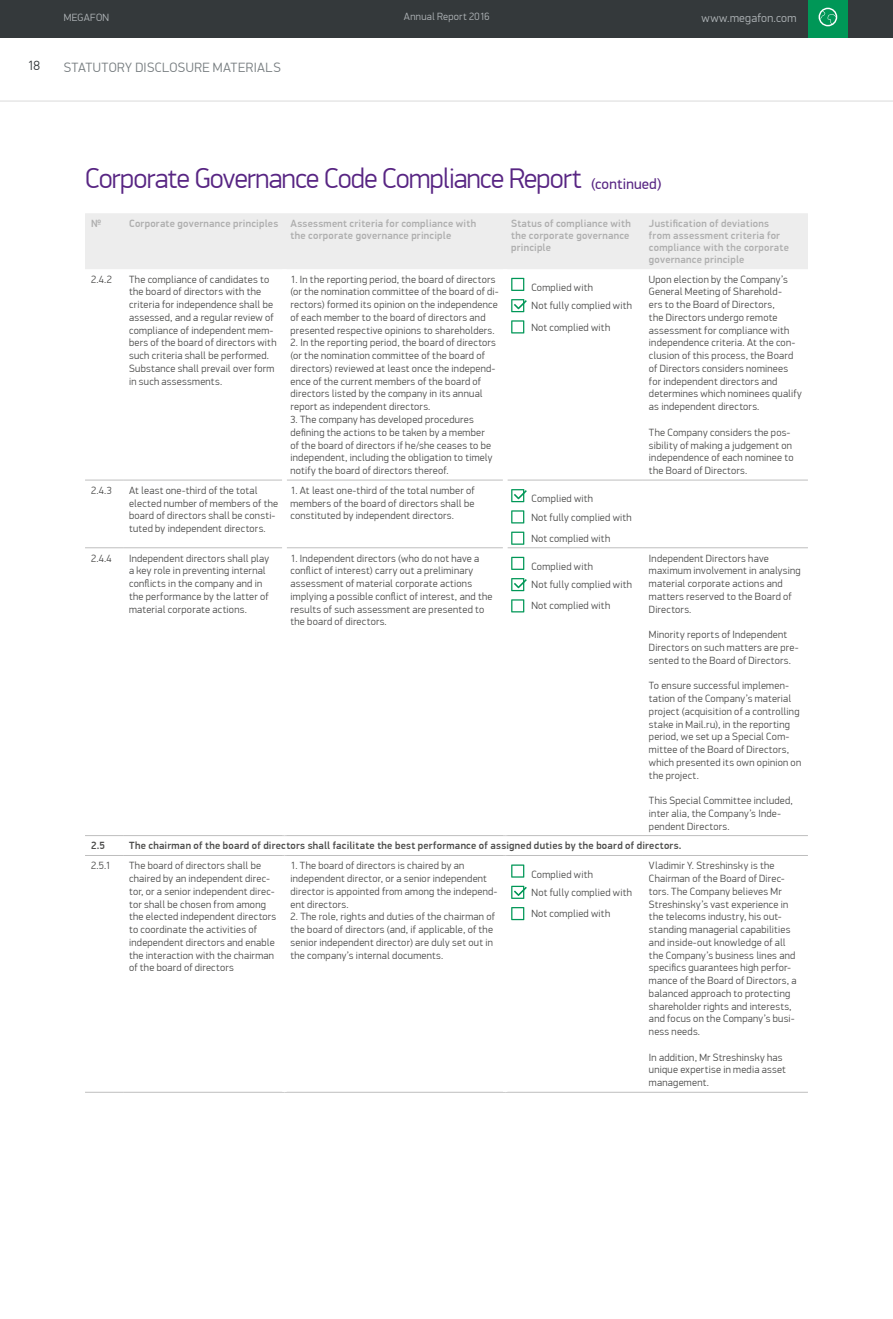
<style>
.page{position:relative;width:893px;height:1319px;background:#fff}
.page>*{position:absolute;margin:0;border:0;box-sizing:border-box;transform-origin:0 0}
.t1{font:300 28.5px "PF Din Display Pro";letter-spacing:-.03em;color:#582583}
.t2{font:300 13.5px "PF Din Display Pro";letter-spacing:.03em;color:#767c7f}
.t3{font:300 13.5px "PF Din Display Pro";color:#34393b}
.t4{font:300 12px "PF Din Display Pro";letter-spacing:.025em;color:#b2b7ba}
.t5{font:300 10.5px/12.8px "PF Din Display Pro";letter-spacing:.025em;color:#4a4a49}
.t6{font:500 10.5px/12px "PF Din Display Pro";letter-spacing:.025em;color:#adadad}
.t7{font:500 10.5px "PF Din Display Pro";letter-spacing:.025em;color:#4a4a49}
.t8{font:300 10.5px "PF Din Display Pro";letter-spacing:.025em;color:#b2b7ba}
.s1{font-weight:400;font-size:15px}
</style>
<div class="page">
<div style="left:0;top:0;width:893px;height:38px;background:#34393b"></div>
<div style="left:808px;top:0;width:39px;height:38px;background:#009757"></div>
<svg style="left:819px;top:8px;width:18px;height:18px"></svg>
<hr style="left:0;top:101px;width:893px;height:1px;background:#dadada">
<div style="left:85px;top:213px;width:723px;height:56px;background:#ededed"></div>
<hr style="left:85px;top:835px;width:38px;height:1px;background:#bebebe">
<hr style="left:123px;top:835px;width:161px;height:1px;background:#bebebe">
<hr style="left:284px;top:835px;width:221px;height:1px;background:#bebebe">
<hr style="left:505px;top:835px;width:138px;height:1px;background:#bebebe">
<hr style="left:643px;top:835px;width:165px;height:1px;background:#bebebe">
<hr style="left:85px;top:855px;width:38px;height:1px;background:#bebebe">
<hr style="left:123px;top:855px;width:161px;height:1px;background:#bebebe">
<hr style="left:284px;top:855px;width:221px;height:1px;background:#bebebe">
<hr style="left:505px;top:855px;width:138px;height:1px;background:#bebebe">
<hr style="left:643px;top:855px;width:165px;height:1px;background:#bebebe">
<hr style="left:85px;top:479px;width:38px;height:1px;background:#bebebe">
<hr style="left:123px;top:479px;width:159px;height:1px;background:#bebebe">
<hr style="left:287px;top:479px;width:216px;height:1px;background:#bebebe">
<hr style="left:507px;top:479px;width:136px;height:1px;background:#bebebe">
<hr style="left:643px;top:479px;width:165px;height:1px;background:#bebebe">
<hr style="left:85px;top:547px;width:38px;height:1px;background:#bebebe">
<hr style="left:123px;top:547px;width:159px;height:1px;background:#bebebe">
<hr style="left:287px;top:547px;width:216px;height:1px;background:#bebebe">
<hr style="left:507px;top:547px;width:136px;height:1px;background:#bebebe">
<hr style="left:643px;top:547px;width:165px;height:1px;background:#bebebe">
<hr style="left:85px;top:1091px;width:38px;height:1px;background:#bebebe">
<hr style="left:123px;top:1091px;width:161px;height:1px;background:#bebebe">
<hr style="left:284px;top:1091px;width:221px;height:1px;background:#bebebe">
<hr style="left:505px;top:1091px;width:138px;height:1px;background:#bebebe">
<hr style="left:643px;top:1091px;width:165px;height:1px;background:#bebebe">
<div style="left:282px;top:855px;width:5px;height:236px;background:#fff"></div>
<hr style="left:503px;top:855px;width:4px;height:236px;background:#fff">
<svg style="left:511px;top:278px;width:13px;height:13px"></svg>
<svg style="left:511px;top:299px;width:16px;height:13px"></svg>
<svg style="left:511px;top:320px;width:13px;height:13px"></svg>
<svg style="left:511px;top:489px;width:16px;height:13px"></svg>
<svg style="left:511px;top:510px;width:13px;height:13px"></svg>
<svg style="left:511px;top:531px;width:13px;height:13px"></svg>
<svg style="left:511px;top:556px;width:13px;height:14px"></svg>
<svg style="left:511px;top:578px;width:16px;height:13px"></svg>
<svg style="left:511px;top:599px;width:13px;height:13px"></svg>
<svg style="left:511px;top:864px;width:13px;height:13px"></svg>
<svg style="left:511px;top:885px;width:16px;height:13px"></svg>
<svg style="left:511px;top:907px;width:13px;height:13px"></svg>
<p class="t3" style="left:27px;top:58px;width:14px">18</p>
<p class="t8" style="left:404px;top:11px;width:87px">Annual Report 2016</p>
<p class="t8" style="left:64px;top:12px;width:47px">MEGAFON</p>
<p class="t4" style="left:702px;top:11px;width:96px">www.megafon.com</p>
<p class="t2" style="left:64px;top:59px;width:218px">STATUTORY DISCLOSURE MATERIALS</p>
<h1 class="t1" style="left:85px;top:162px;width:578px">Corporate Governance Code Compliance Report <span class="s1">(continued)</span></h1>
<p class="t6" style="left:91px;top:218px;width:11px">№</p>
<p class="t6" style="left:290px;top:218px;width:187px;text-indent:-161px">Corporate governance principles Assessment criteria for compliance with the corporate governance principle</p>
<p class="t6" style="left:511px;top:218px;width:121px">Status of compliance with the corporate governance principle</p>
<p class="t6" style="left:649px;top:218px;width:141px">Justification of deviations from assessment criteria for compliance with the corporate governance principle</p>
<p class="t5" style="left:91px;top:273px;width:22px">2.4.2</p>
<p class="t5" style="left:129px;top:273px;width:149px">The compliance of candidates to the board of directors with the criteria for independence shall be assessed, and a regular review of compliance of independent mem&shy;bers of the board of directors with such criteria shall be performed.<br>Substance shall prevail over form in such assessments.</p>
<p class="t5" style="left:290px;top:273px;width:210px">1. In the reporting period, the board of directors (or the nomination committee of the board of di&shy;rectors) formed its opinion on the independence of each member to the board of directors and presented respective opinions to shareholders.</p>
<p class="t5" style="left:649px;top:273px;width:154px">Upon election by the Company’s<br>General Meeting of Sharehold-<br>ers to the Board of Directors,<br>the Directors undergo remote assessment for compliance with independence criteria. At the con&shy;clusion of this process, the Board of Directors considers nominees for independent directors and determines which nominees qualify as independent directors.</p>
<p class="t5" style="left:649px;top:426px;width:146px">The Company considers the pos&shy;sibility of making a judgement on independence of each nominee to the Board of Directors.</p>
<p class="t5" style="left:531px;top:278px;width:102px;line-height:18.3px">Complied with<br>Not fully complied with</p>
<p class="t5" style="left:531px;top:320px;width:80px">Not complied with</p>
<p class="t5" style="left:290px;top:336px;width:207px">2. In the reporting period, the board of directors (or the nomination committee of the board of directors) reviewed at least once the independ&shy;ence of the current members of the board of directors listed by the company in its annual report as independent directors.</p>
<p class="t5" style="left:290px;top:413px;width:204px">3. The company has developed procedures defining the actions to be taken by a member of the board of directors if he/she ceases to be independent, including the obligation to timely notify the board of directors thereof.</p>
<p class="t5" style="left:91px;top:484px;width:22px">2.4.3</p>
<p class="t5" style="left:129px;top:484px;width:151px">At least one-third of the total elected number of members of the board of directors shall be consti&shy;tuted by independent directors.</p>
<p class="t5" style="left:290px;top:484px;width:185px;text-align:justify">1. At least one-third of the total number of members of the board of directors shall be constituted by independent directors.</p>
<p class="t5" style="left:531px;top:489px;width:102px;line-height:18.3px">Complied with<br>Not fully complied with</p>
<p class="t5" style="left:531px;top:532px;width:80px">Not complied with</p>
<p class="t5" style="left:91px;top:551px;width:22px">2.4.4</p>
<p class="t5" style="left:129px;top:551px;width:142px">Independent directors shall play a key role in preventing internal conflicts in the company and in the performance by the latter of material corporate actions.</p>
<p class="t5" style="left:290px;top:551px;width:203px">1. Independent directors (who do not have a conflict of interest) carry out a preliminary assessment of material corporate actions implying a possible conflict of interest, and the results of such assessment are presented to the board of directors.</p>
<p class="t5" style="left:531px;top:557px;width:102px;line-height:18.3px">Complied with<br>Not fully complied with</p>
<p class="t5" style="left:531px;top:599px;width:80px">Not complied with</p>
<p class="t5" style="left:649px;top:551px;width:153px">Independent Directors have maximum involvement in analysing material corporate actions and matters reserved to the Board of<br>Directors.</p>
<p class="t5" style="left:649px;top:628px;width:151px">Minority reports of Independent<br>Directors on such matters are pre&shy;sented to the Board of Directors.</p>
<p class="t5" style="left:649px;top:679px;width:154px">To ensure successful implemen&shy;tation of the Company’s material project (acquisition of a controlling stake in Mail.ru), in the reporting period, we set up a Special Com&shy;mittee of the Board of Directors, which presented its own opinion on the project.</p>
<p class="t5" style="left:649px;top:794px;width:145px">This Special Committee included, inter alia, the Company’s Inde&shy;pendent Directors.</p>
<p class="t7" style="left:91px;top:839px;width:15px">2.5</p>
<p class="t7" style="left:129px;top:839px;width:554px">The chairman of the board of directors shall facilitate the best performance of assigned duties by the board of directors.</p>
<p class="t5" style="left:91px;top:859px;width:21px">2.5.1</p>
<p class="t5" style="left:129px;top:859px;width:149px">The board of directors shall be chaired by an independent direc&shy;tor, or a senior independent direc&shy;tor shall be chosen from among the elected independent directors to coordinate the activities of independent directors and enable the interaction with the chairman of the board of directors</p>
<p class="t5" style="left:290px;top:859px;width:209px">1. The board of directors is chaired by an independent director, or a senior independent director is appointed from among the independ&shy;ent directors.</p>
<p class="t5" style="left:649px;top:859px;width:149px">Vladimir Y. Streshinsky is the<br>Chairman of the Board of Direc&shy;tors. The Company believes Mr<br>Streshinsky’s vast experience in the telecoms industry, his out&shy;standing managerial capabilities and inside-out knowledge of all the Company’s business lines and specifics guarantees high perfor&shy;mance of the Board of Directors, a balanced approach to protecting shareholder rights and interests, and focus on the Company’s busi&shy;ness needs.</p>
<p class="t5" style="left:649px;top:1050px;width:138px">In addition, Mr Streshinsky has unique expertise in media asset management.</p>
<p class="t5" style="left:531px;top:864px;width:102px;line-height:18.3px">Complied with<br>Not fully complied with</p>
<p class="t5" style="left:531px;top:907px;width:80px">Not complied with</p>
<p class="t5" style="left:290px;top:910px;width:206px">2. The role, rights and duties of the chairman of the board of directors (and, if applicable, of the senior independent director) are duly set out in the company’s internal documents.</p>
</div>
